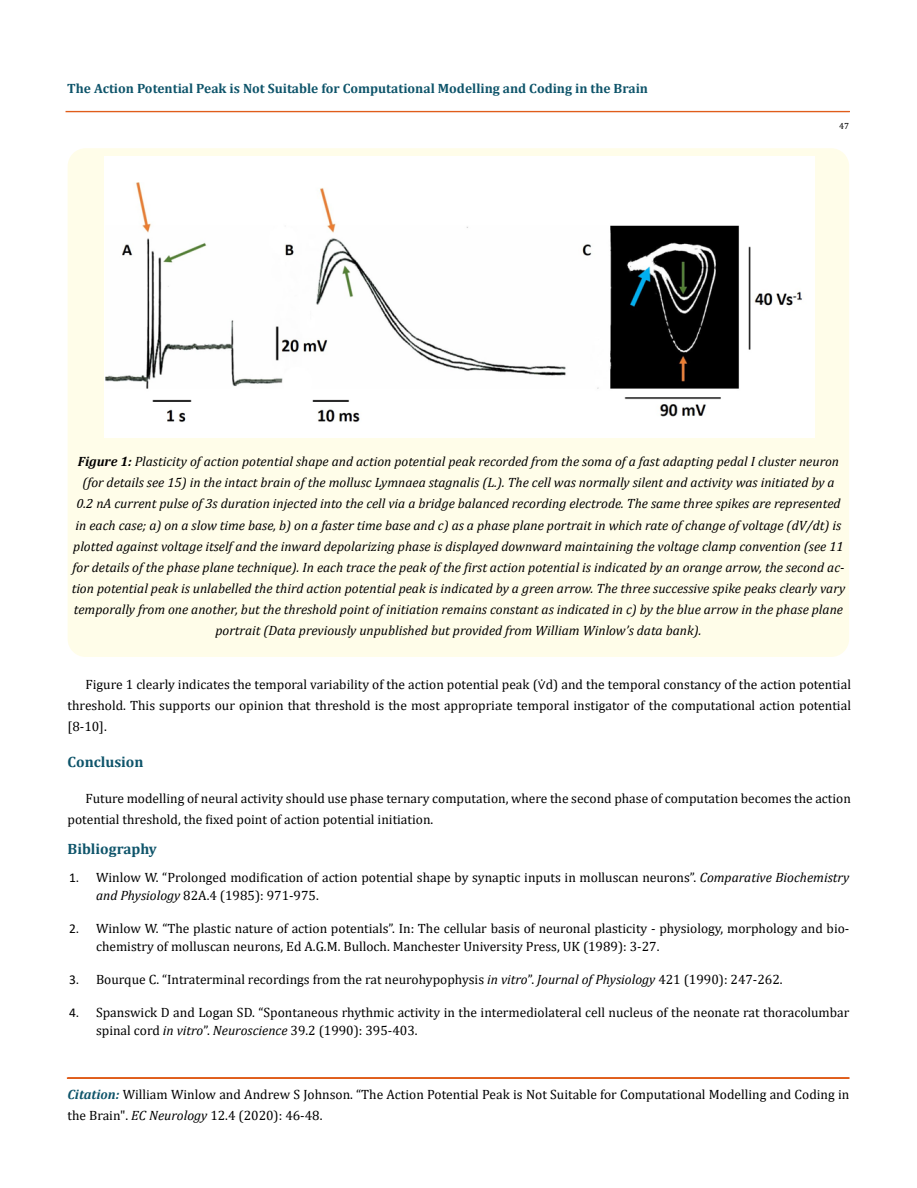
<style>
.page{position:relative;width:917px;height:1188px;background:#fff}
.page>*{position:absolute;margin:0;border:0;box-sizing:border-box;transform-origin:0 0}
.t1{font:700 15px "Cambria";color:#0e546a}
.t2{font:13.5px/21px "Cambria";color:#000}
.t3{font:italic 13.5px/21px "Cambria";color:#000;text-align:center}
.t4{font:700 13.5px "Cambria";color:#0e546a}
.t5{font:9px "Cambria";color:#000}
.s1{font-weight:700}
.s2{font-family:"Calibri"}
.s3{font-style:italic}
.s4{font-weight:700;font-style:italic;color:#0e546a}
</style>
<div class="page">
<div style="left:66px;top:111px;width:783px;height:1px;border:1px solid #e05d1a"></div>
<div style="left:67px;top:1078px;width:782px;height:1px;border:1px solid #e05d1a"></div>
<div style="left:68px;top:148px;width:781px;height:509px;background:#fffde9;border-radius:18px"></div>
<img style="left:105px;top:156px;width:710px;height:282px">
<p class="t4" style="left:67px;top:79px;width:582px">The Action Potential Peak is Not Suitable for Computational Modelling and Coding in the Brain</p>
<p class="t5" style="left:839px;top:120px;width:11px">47</p>
<p class="t3" style="left:72px;top:451px;width:775px"><span class="s1">Figure 1:</span> Plasticity of action potential shape and action potential peak recorded from the soma of a fast adapting pedal I cluster neuron (for details see 15) in the intact brain of the mollusc Lymnaea stagnalis (L.). The cell was normally silent and activity was initiated by a<br>0.2 nA current pulse of 3s duration injected into the cell via a bridge balanced recording electrode. The same three spikes are represented in each case; a) on a slow time base, b) on a faster time base and c) as a phase plane portrait in which rate of change of voltage (dV/dt) is plotted against voltage itself and the inward depolarizing phase is displayed downward maintaining the voltage clamp convention (see 11 for details of the phase plane technique). In each trace the peak of the first action potential is indicated by an orange arrow, the second ac&shy;tion potential peak is unlabelled the third action potential peak is indicated by a green arrow. The three successive spike peaks clearly vary temporally from one another, but the threshold point of initiation remains constant as indicated in c) by the blue arrow in the phase plane portrait (Data previously unpublished but provided from William Winlow’s data bank).</p>
<p class="t2" style="left:68px;top:674px;width:784px;text-align:justify;text-indent:18px">Figure 1 clearly indicates the temporal variability of the action potential peak (⩒d) and the temporal constancy of the action potential threshold. This supports our opinion that threshold is the most appropriate temporal instigator of the computational action potential [8-10].</p>
<p class="t1" style="left:68px;top:752px;width:77px">Conclusion</p>
<p class="t2" style="left:68px;top:788px;width:784px;text-indent:18px">Future modelling of neural activity should use phase ternary computation, where the second phase of computation becomes the action potential threshold, the fixed point of action potential initiation.</p>
<p class="t1" style="left:68px;top:839px;width:91px">Bibliography</p>
<p class="t2" style="left:96px;top:868px;width:754px;line-height:18px;text-indent:-27px"><span class="s2">1.</span> Winlow W. “Prolonged modification of action potential shape by synaptic inputs in molluscan neurons”. <span class="s3">Comparative Biochemistry and Physiology</span> 82A.4 (1985): 971-975.</p>
<p class="t2" style="left:96px;top:919px;width:755px;line-height:18px;text-indent:-27px"><span class="s2">2.</span> Winlow W. “The plastic nature of action potentials”. In: The cellular basis of neuronal plasticity - physiology, morphology and bio&shy;chemistry of molluscan neurons, Ed A.G.M. Bulloch. Manchester University Press, UK (1989): 3-27.</p>
<p class="t2" style="left:69px;top:969px;width:715px"><span class="s2">3.</span> Bourque C. “Intraterminal recordings from the rat neurohypophysis <span class="s3">in vitro</span>”. <span class="s3">Journal of Physiology</span> 421 (1990): 247-262.</p>
<p class="t2" style="left:96px;top:1003px;width:754px;line-height:18px;text-indent:-27px"><span class="s2">4.</span> Spanswick D and Logan SD. “Spontaneous rhythmic activity in the intermediolateral cell nucleus of the neonate rat thoracolumbar spinal cord <span class="s3">in vitro</span>”. <span class="s3">Neuroscience</span> 39.2 (1990): 395-403.</p>
<p class="t2" style="left:67px;top:1084px;width:783px"><span class="s4">Citation:</span> William Winlow and Andrew S Johnson. “The Action Potential Peak is Not Suitable for Computational Modelling and Coding in the Brain". <span class="s3">EC Neurology</span> 12.4 (2020): 46-48.</p>
</div>
